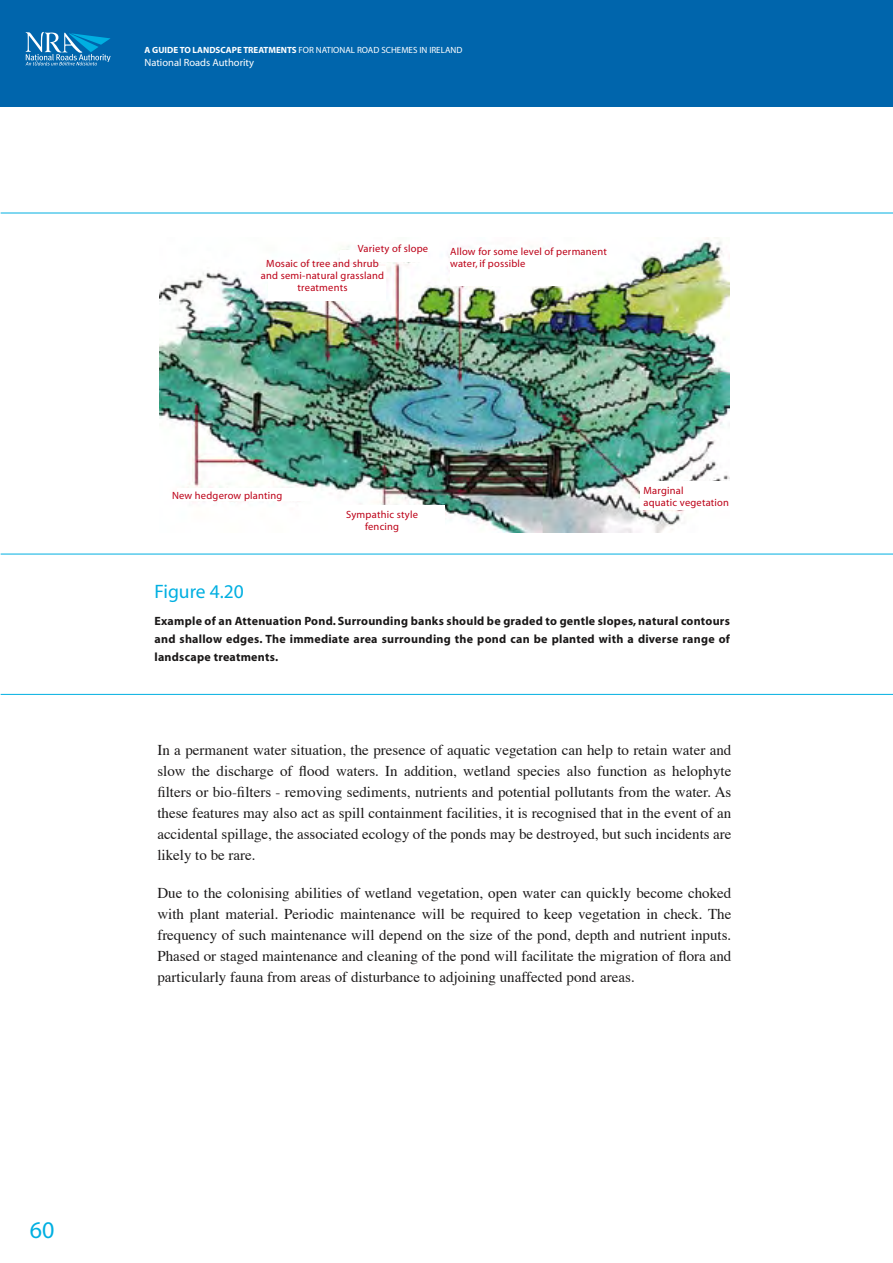
<style>
.page{position:relative;width:893px;height:1263px;background:#fff}
.page>*{position:absolute;margin:0;border:0;box-sizing:border-box;transform-origin:0 0}
.t1{font:24px "Myriad";color:#00afe1}
.Copy___Caption{font:19.5px "Myriad";color:#00afe1}
.Copy{font:15px/21px "Times";color:#1a1818;text-align:justify}
.Copy___Caption-2{font:700 12px/18px "Myriad";letter-spacing:.02em;color:#1a1818;text-align:justify}
.Copy-2{font:10.5px/12px "Myriad";letter-spacing:.02em;color:#bc0017}
.t2{font:10.5px "Myriad";color:#fff}
.t3{font:9px "Myriad";color:#fff}
.s1{font-weight:700}
</style>
<div class="page">
<div style="left:0;top:0;width:893px;height:106px;background:#0065ac"></div>
<svg style="left:26px;top:32px;width:85px;height:33px"></svg>
<hr style="left:1px;top:213px;width:892px;height:1px;background:#00afe1">
<hr style="left:1px;top:554px;width:892px;height:1px;background:#00afe1">
<hr style="left:1px;top:694px;width:892px;height:1px;background:#00afe1">
<img style="left:159px;top:237px;width:571px;height:296px">
<div style="left:269px;top:267px;width:117px;height:34px;background:#fff"></div>
<div style="left:177px;top:488px;width:133px;height:12px;background:#fff"></div>
<div style="left:328px;top:505px;width:116px;height:29px;background:#fff"></div>
<div style="left:640px;top:481px;width:116px;height:29px;background:#fff"></div>
<div style="left:340px;top:250px;width:87px;height:12px;background:#fff"></div>
<div style="left:450px;top:249px;width:116px;height:36px;background:#fff"></div>
<p class="t3" style="left:145px;top:46px;width:319px"><span class="s1">A GUIDE TO LANDSCAPE TREATMENTS</span> FOR NATIONAL ROAD SCHEMES IN IRELAND</p>
<p class="t2" style="left:145px;top:57px;width:111px">National Roads Authority</p>
<p class="Copy-2" style="left:358px;top:243px;width:72px">Variety of slope</p>
<p class="Copy-2" style="left:450px;top:246px;width:158px">Allow for some level of permanent water, if possible</p>
<p class="Copy-2" style="left:266px;top:258px;width:114px">Mosaic of tree and shrub</p>
<p class="Copy-2" style="left:261px;top:270px;width:125px;text-align:center">and semi-natural grassland treatments</p>
<p class="Copy-2" style="left:172px;top:490px;width:112px">New hedgerow planting</p>
<p class="Copy-2" style="left:346px;top:509px;width:73px">Sympathic style</p>
<p class="Copy-2" style="left:365px;top:521px;width:36px">fencing</p>
<p class="Copy-2" style="left:643px;top:485px;width:42px">Marginal</p>
<p class="Copy-2" style="left:643px;top:497px;width:87px">aquatic vegetation</p>
<p class="Copy___Caption" style="left:154px;top:582px;width:91px">Figure 4.20</p>
<p class="Copy___Caption-2" style="left:154px;top:612px;width:577px">Example of an Attenuation Pond. Surrounding banks should be graded to gentle slopes, natural contours and shallow edges. The immediate area surrounding the pond can be planted with a diverse range of landscape treatments.</p>
<p class="Copy" style="left:157px;top:741px;width:576px">In a permanent water situation, the presence of aquatic vegetation can help to retain water and slow the discharge of flood waters. In addition, wetland species also function as helophyte filters or bio-filters - removing sediments, nutrients and potential pollutants from the water. As these features may also act as spill containment facilities, it is recognised that in the event of an accidental spillage, the associated ecology of the ponds may be destroyed, but such incidents are likely to be rare.</p>
<p class="Copy" style="left:157px;top:884px;width:576px">Due to the colonising abilities of wetland vegetation, open water can quickly become choked with plant material. Periodic maintenance will be required to keep vegetation in check. The frequency of such maintenance will depend on the size of the pond, depth and nutrient inputs.<br>Phased or staged maintenance and cleaning of the pond will facilitate the migration of flora and particularly fauna from areas of disturbance to adjoining unaffected pond areas.</p>
<h1 class="t1" style="left:30px;top:1218px;width:26px">60</h1>
</div>
